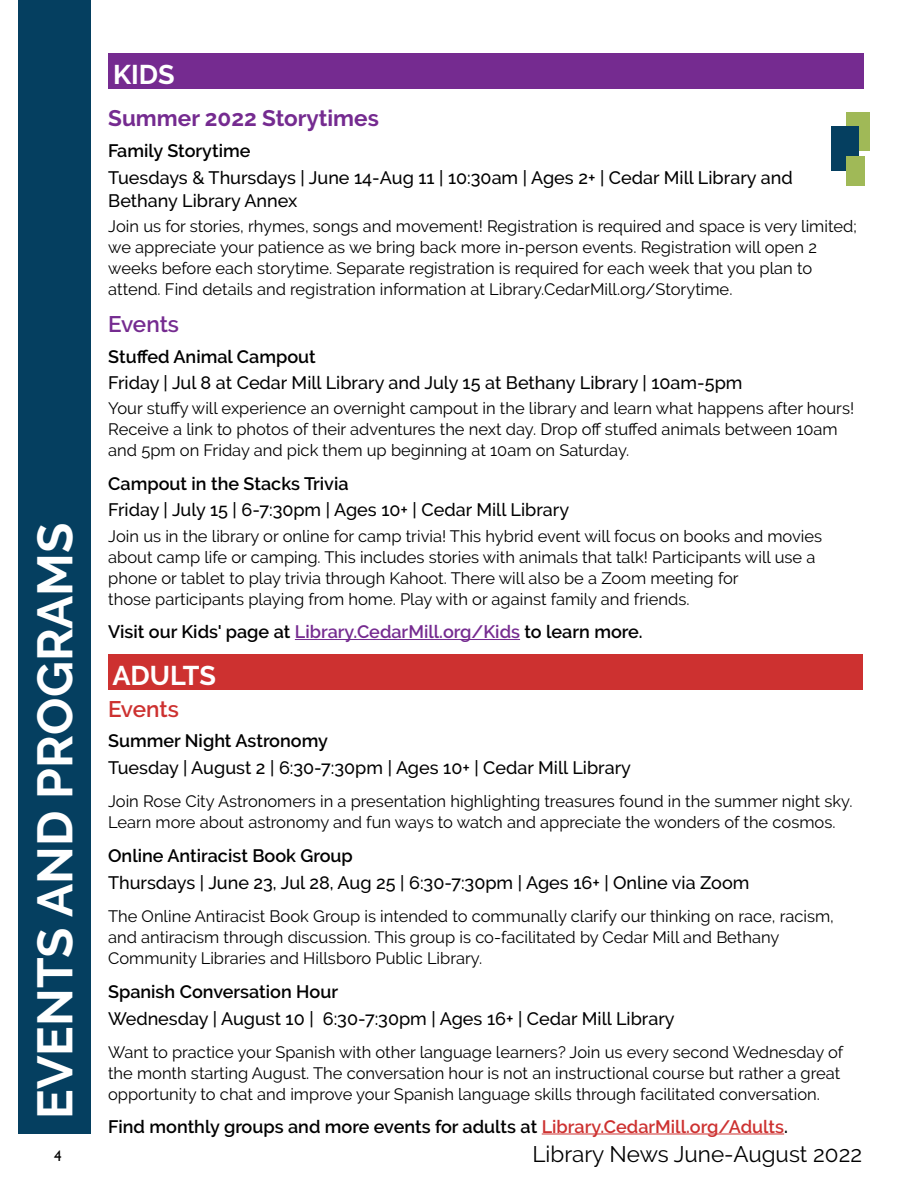
<style>
.page{position:relative;width:918px;height:1188px;background:#fff}
.page>*{position:absolute;margin:0;border:0;box-sizing:border-box;transform-origin:0 0}
.t1{font:700 49.5px "Raleway";color:#fff}
.t2{font:700 27px "Raleway";color:#fff}
.t3{font:22.5px "Raleway";color:#000}
.t4{font:700 22.5px "Raleway";color:#752b90}
.t5{font:600 22.5px "Raleway";letter-spacing:-.005em;color:#cd3130}
.t6{font:600 22.5px "Raleway";letter-spacing:-.005em;color:#752b90}
.t7{font:500 18px/22.5px "Raleway";color:#000}
.t8{font:600 18px "Raleway";color:#000}
.t9{font:16.5px/21px "Raleway";color:#000}
.t10{font:15px "Gill Sans";color:#000}
.s1{color:#752b90}
.s2{color:#cd3130}
</style>
<div class="page">
<div style="left:18px;top:0;width:72px;height:1134px;background:#053f60"></div>
<hr style="left:542px;top:1134px;width:242px;height:1px;background:#cd3130">
<div style="left:109px;top:53px;width:755px;height:36px;background:#752b90"></div>
<div style="left:108px;top:654px;width:754px;height:36px;background:#cd3130"></div>
<hr style="left:295px;top:639px;width:225px;height:1px;background:#752b90">
<div style="left:847px;top:112px;width:23px;height:39px;background:#a0b957"></div>
<div style="left:832px;top:127px;width:27px;height:44px;background:#053f60"></div>
<div style="left:846px;top:156px;width:19px;height:30px;background:#a0b957"></div>
<h2 class="t2" style="left:113px;top:59px;width:63px">KIDS</h2>
<h1 class="t1" style="left:27px;top:1119px;width:598px;rotate:-90deg">EVENTS AND PROGRAMS</h1>
<h3 class="t4" style="left:108px;top:106px;width:272px">Summer 2022 Storytimes</h3>
<p class="t8" style="left:108px;top:140px;width:144px">Family Storytime</p>
<p class="t7" style="left:108px;top:166px;width:686px">Tuesdays &amp; Thursdays | June 14-Aug 11 | 10:30am | Ages 2+ | Cedar Mill Library and<br>Bethany Library Annex</p>
<p class="t9" style="left:108px;top:216px;width:750px">Join us for stories, rhymes, songs and movement! Registration is required and space is very limited; we appreciate your patience as we bring back more in-person events. Registration will open 2 weeks before each storytime. Separate registration is required for each week that you plan to attend. Find details and registration information at Library.CedarMill.org/Storytime.</p>
<h3 class="t6" style="left:108px;top:311px;width:72px">Events</h3>
<p class="t8" style="left:108px;top:346px;width:209px">Stuffed Animal Campout</p>
<p class="t7" style="left:108px;top:371px;width:636px">Friday | Jul 8 at Cedar Mill Library and July 15 at Bethany Library | 10am-5pm</p>
<p class="t9" style="left:108px;top:398px;width:747px">Your stuffy will experience an overnight campout in the library and learn what happens after hours!<br>Receive a link to photos of their adventures the next day. Drop off stuffed animals between 10am and 5pm on Friday and pick them up beginning at 10am on Saturday.</p>
<p class="t8" style="left:108px;top:473px;width:242px">Campout in the Stacks Trivia</p>
<p class="t7" style="left:108px;top:498px;width:462px">Friday | July 15 | 6-7:30pm | Ages 10+ | Cedar Mill Library</p>
<p class="t9" style="left:108px;top:525px;width:715px">Join us in the library or online for camp trivia! This hybrid event will focus on books and movies about camp life or camping. This includes stories with animals that talk! Participants will use a phone or tablet to play trivia through Kahoot. There will also be a Zoom meeting for<br>those participants playing from home. Play with or against family and friends.</p>
<p class="t8" style="left:108px;top:621px;width:536px">Visit our Kids' page at <span class="s1">Library.CedarMill.org/Kids</span> to learn more.</p>
<h2 class="t2" style="left:112px;top:660px;width:105px">ADULTS</h2>
<h3 class="t5" style="left:108px;top:696px;width:72px">Events</h3>
<p class="t8" style="left:108px;top:731px;width:221px">Summer Night Astronomy</p>
<p class="t7" style="left:108px;top:757px;width:525px">Tuesday | August 2 | 6:30-7:30pm | Ages 10+ | Cedar Mill Library</p>
<p class="t9" style="left:108px;top:791px;width:746px">Join Rose City Astronomers in a presentation highlighting treasures found in the summer night sky.<br>Learn more about astronomy and fun ways to watch and appreciate the wonders of the cosmos.</p>
<p class="t8" style="left:108px;top:845px;width:246px">Online Antiracist Book Group</p>
<p class="t7" style="left:108px;top:871px;width:643px">Thursdays | June 23, Jul 28, Aug 25 | 6:30-7:30pm | Ages 16+ | Online via Zoom</p>
<p class="t9" style="left:108px;top:906px;width:727px">The Online Antiracist Book Group is intended to communally clarify our thinking on race, racism, and antiracism through discussion. This group is co-facilitated by Cedar Mill and Bethany<br>Community Libraries and Hillsboro Public Library.</p>
<p class="t8" style="left:108px;top:981px;width:232px">Spanish Conversation Hour</p>
<p class="t7" style="left:108px;top:1007px;width:568px">Wednesday | August 10 | 6:30-7:30pm | Ages 16+ | Cedar Mill Library</p>
<p class="t9" style="left:108px;top:1041px;width:737px">Want to practice your Spanish with other language learners? Join us every second Wednesday of the month starting August. The conversation hour is not an instructional course but rather a great opportunity to chat and improve your Spanish language skills through facilitated conversation.</p>
<p class="t8" style="left:108px;top:1116px;width:681px">Find monthly groups and more events for adults at <span class="s2">Library.CedarMill.org/Adults</span>.</p>
<p class="t10" style="left:54px;top:1147px;width:9px">4</p>
<h3 class="t3" style="left:532px;top:1141px;width:331px">Library News June-August 2022</h3>
</div>
